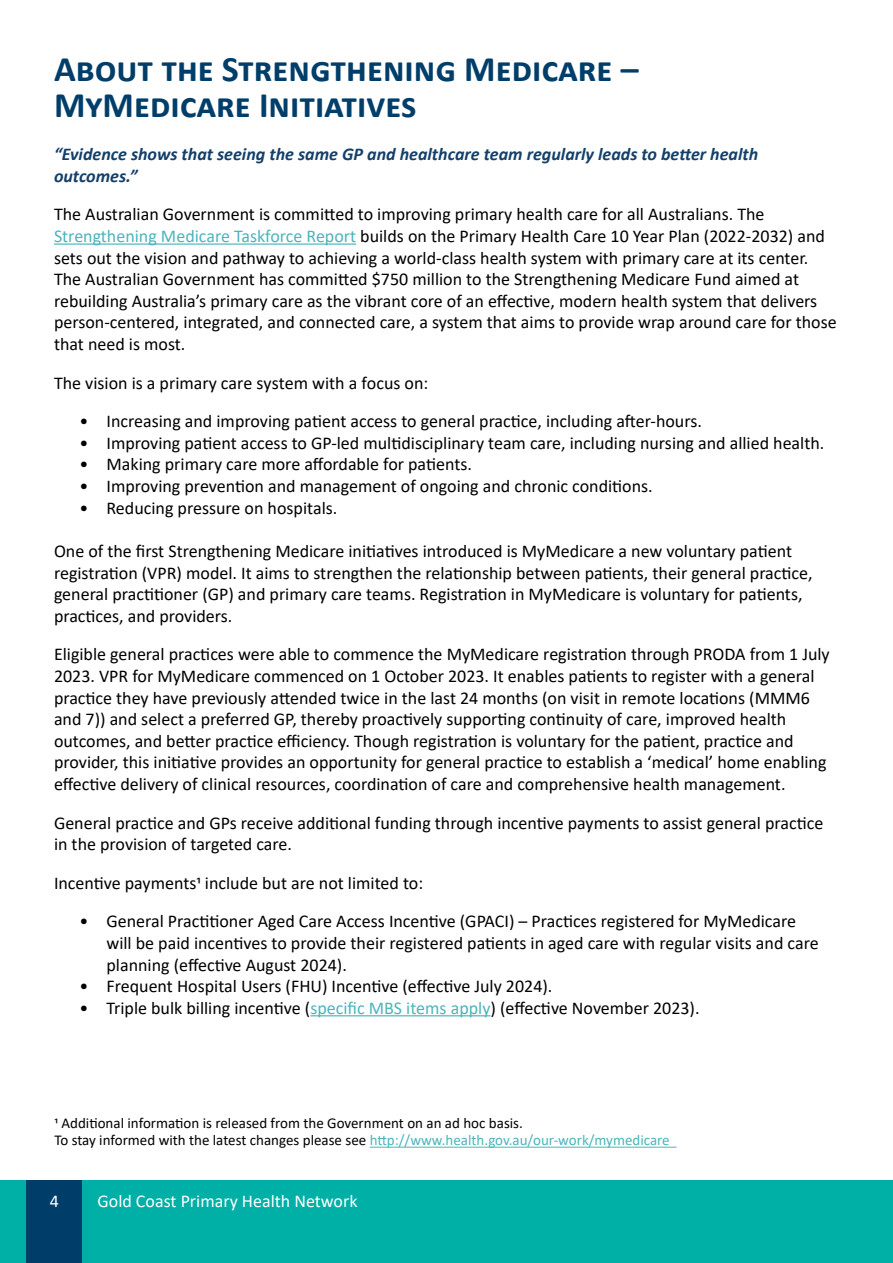
<style>
.page{position:relative;width:893px;height:1263px;background:#fff}
.page>*{position:absolute;margin:0;border:0;box-sizing:border-box;transform-origin:0 0}
.t1{font:700 36px/36px "Calibri";color:#003e6a}
.t2{font:18px/21.6px "Calibri";color:#000}
.t3{font:italic 700 18px/21.6px "Calibri";color:#133f69}
.t4{font:18px "Calibri";color:#fff}
.t5{font:15px/17px "Calibri";color:#000}
.s1{color:#4cb4bd}
</style>
<div class="page">
<div style="left:0;top:1180px;width:893px;height:83px;background:#00b0a6"></div>
<div style="left:27px;top:1180px;width:55px;height:83px;background:#003e6a"></div>
<hr style="left:54px;top:243px;width:302px;height:2px;background:#4cb4bd">
<hr style="left:310px;top:1015px;width:181px;height:1px;background:#4cb4bd">
<hr style="left:370px;top:1147px;width:306px;height:1px;background:#4cb4bd">
<h1 class="t1" style="left:54px;top:51px;width:586px">About the Strengthening Medicare –<br>MyMedicare Initiatives</h1>
<p class="t3" style="left:54px;top:143px;width:706px">“Evidence shows that seeing the same GP and healthcare team regularly leads to better health outcomes.”</p>
<p class="t2" style="left:54px;top:203px;width:784px">The Australian Government is committed to improving primary health care for all Australians. The <span class="s1">Strengthening Medicare Taskforce Report</span> builds on the Primary Health Care 10 Year Plan (2022-2032) and sets out the vision and pathway to achieving a world-class health system with primary care at its center.<br>The Australian Government has committed $750 million to the Strengthening Medicare Fund aimed at rebuilding Australia’s primary care as the vibrant core of an effective, modern health system that delivers person-centered, integrated, and connected care, a system that aims to provide wrap around care for those that need is most.</p>
<p class="t2" style="left:54px;top:371px;width:376px">The vision is a primary care system with a focus on:</p>
<p class="t2" style="left:80px;top:410px;width:624px">• Increasing and improving patient access to general practice, including after-hours.</p>
<p class="t2" style="left:80px;top:432px;width:746px">• Improving patient access to GP-led multidisciplinary team care, including nursing and allied health.</p>
<p class="t2" style="left:80px;top:453px;width:394px">• Making primary care more affordable for patients.</p>
<p class="t2" style="left:80px;top:475px;width:575px">• Improving prevention and management of ongoing and chronic conditions.</p>
<p class="t2" style="left:80px;top:496px;width:259px">• Reducing pressure on hospitals.</p>
<p class="t2" style="left:54px;top:540px;width:760px">One of the first Strengthening Medicare initiatives introduced is MyMedicare a new voluntary patient registration (VPR) model. It aims to strengthen the relationship between patients, their general practice, general practitioner (GP) and primary care teams. Registration in MyMedicare is voluntary for patients, practices, and providers.</p>
<p class="t2" style="left:54px;top:643px;width:777px">Eligible general practices were able to commence the MyMedicare registration through PRODA from 1 July 2023. VPR for MyMedicare commenced on 1 October 2023. It enables patients to register with a general practice they have previously attended twice in the last 24 months (on visit in remote locations (MMM6 and 7)) and select a preferred GP, thereby proactively supporting continuity of care, improved health outcomes, and better practice efficiency. Though registration is voluntary for the patient, practice and provider, this initiative provides an opportunity for general practice to establish a ‘medical’ home enabling effective delivery of clinical resources, coordination of care and comprehensive health management.</p>
<p class="t2" style="left:54px;top:811px;width:771px">General practice and GPs receive additional funding through incentive payments to assist general practice in the provision of targeted care.</p>
<p class="t2" style="left:54px;top:871px;width:371px">Incentive payments1 include but are not limited to:</p>
<p class="t2" style="left:107px;top:910px;width:714px;text-indent:-27px">• General Practitioner Aged Care Access Incentive (GPACI) – Practices registered for MyMedicare will be paid incentives to provide their registered patients in aged care with regular visits and care planning (effective August 2024).</p>
<p class="t2" style="left:80px;top:975px;width:474px">• Frequent Hospital Users (FHU) Incentive (effective July 2024).</p>
<p class="t2" style="left:80px;top:996px;width:622px">• Triple bulk billing incentive (<span class="s1">specific MBS items apply</span>) (effective November 2023).</p>
<p class="t5" style="left:54px;top:1114px;width:617px">1 Additional information is released from the Government on an ad hoc basis.<br>To stay informed with the latest changes please see <span class="s1">http://www.health.gov.au/our-work/mymedicare</span></p>
<p class="t4" style="left:50px;top:1188px;width:11px">4</p>
<p class="t4" style="left:98px;top:1188px;width:262px">Gold Coast Primary Health Network</p>
</div>
